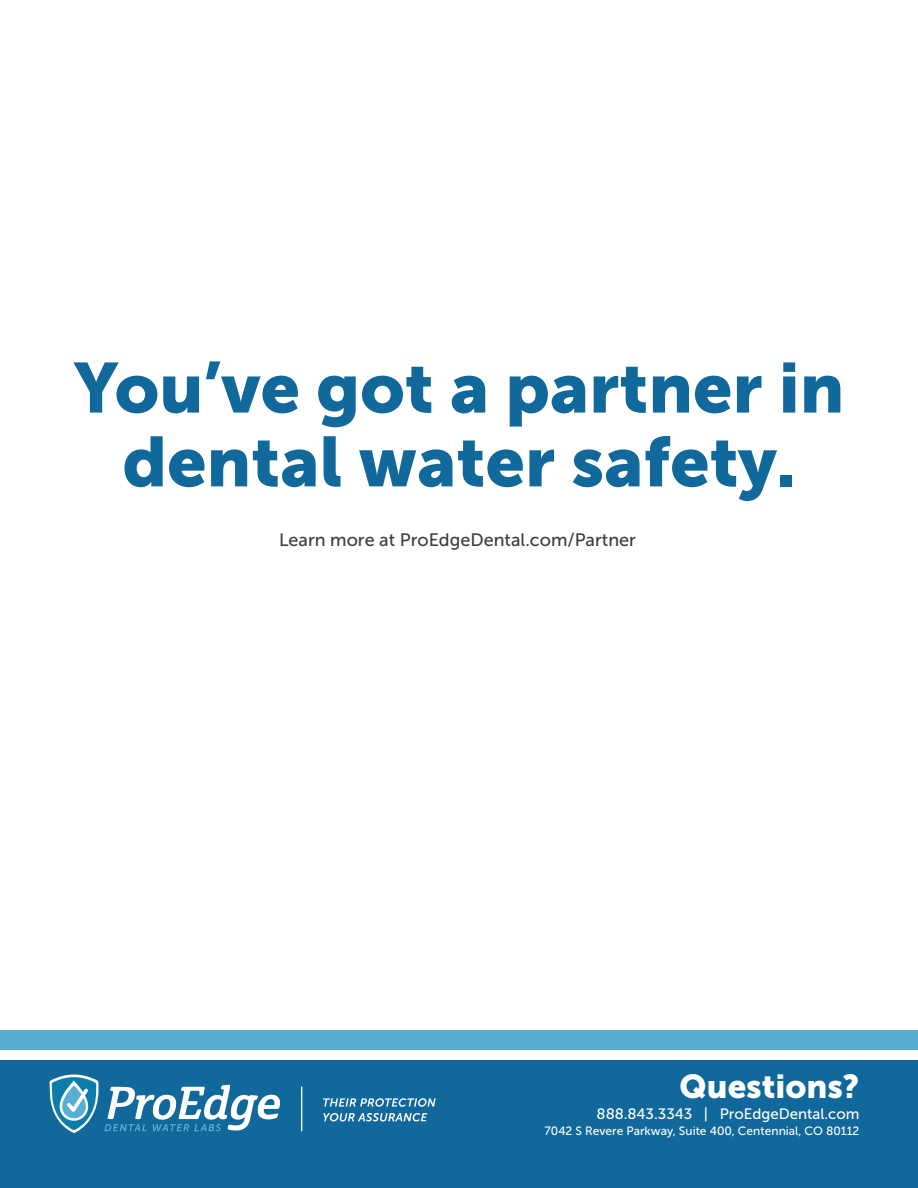
<style>
.page{position:relative;width:918px;height:1188px;background:#fff}
.page>*{position:absolute;margin:0;border:0;box-sizing:border-box;transform-origin:0 0}
.t1{font:70.05px/73.8px "Museo Sans 900";color:#10689b;text-align:center}
.t2{font:33px "Museo Sans 900";color:#fff}
.t3{font:18px "Museo Sans 500";color:#3e3e3e}
.t4{font:15px "Museo Sans 500";color:#fff}
.t5{font:12px "Museo Sans 500";color:#fff}
</style>
<div class="page">
<div style="left:0;top:1060px;width:918px;height:128px;background:#10689b"></div>
<div style="left:0;top:1030px;width:918px;height:19px;background:#5aadd1"></div>
<svg style="left:50px;top:1075px;width:230px;height:58px"></svg>
<svg style="left:323px;top:1098px;width:113px;height:9px"></svg>
<svg style="left:323px;top:1113px;width:104px;height:8px"></svg>
<hr style="left:301px;top:1087px;width:1px;height:44px;background:#fff">
<p class="t1" style="left:74px;top:351px;width:772px">You’ve got a partner in dental water safety.</p>
<p class="t3" style="left:279px;top:530px;width:358px">Learn more at ProEdgeDental.com/Partner</p>
<p class="t2" style="left:680px;top:1067px;width:181px">Questions?</p>
<p class="t4" style="left:597px;top:1105px;width:264px">888.843.3343 | ProEdgeDental.com</p>
<p class="t5" style="left:545px;top:1125px;width:316px">7042 S Revere Parkway, Suite 400, Centennial, CO 80112</p>
</div>
